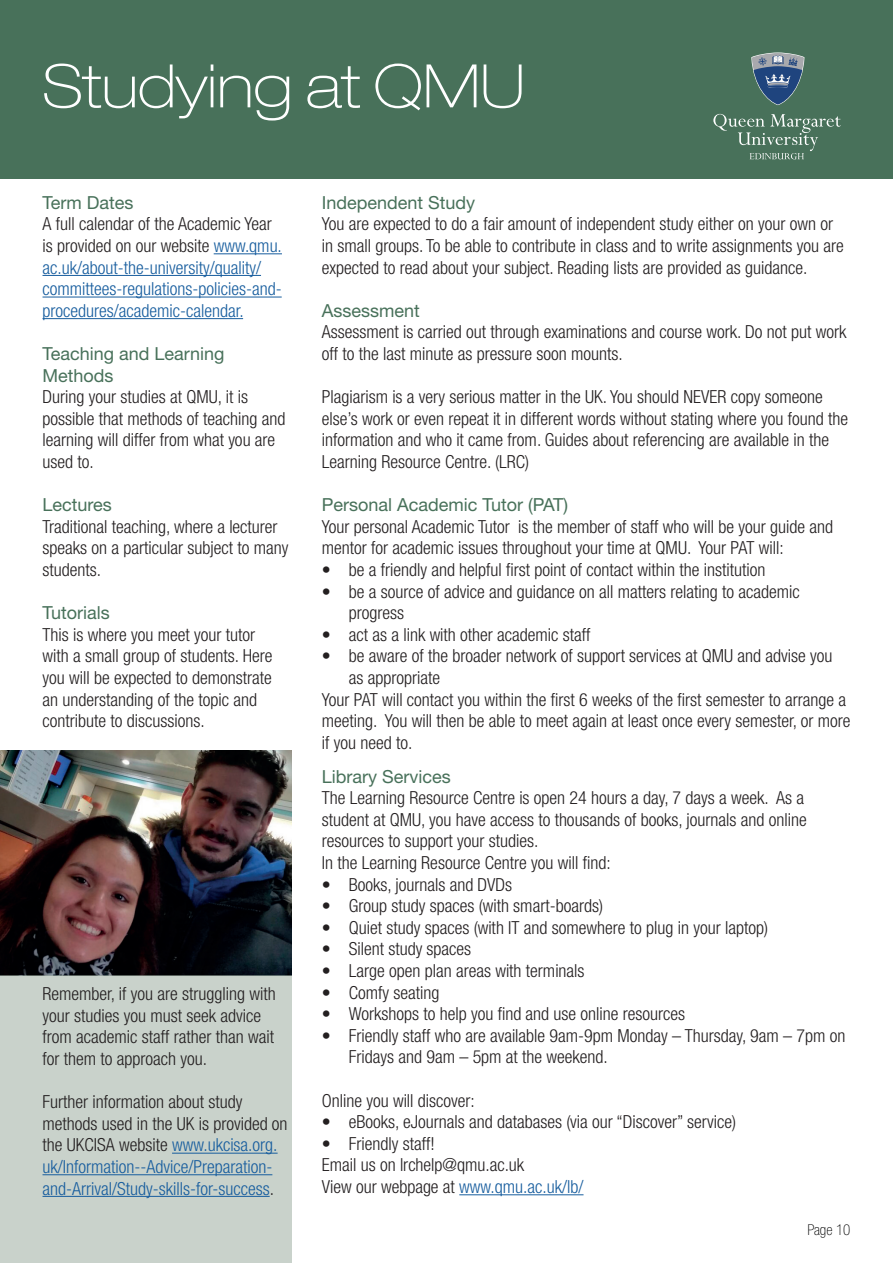
<style>
.page{position:relative;width:893px;height:1263px;background:#fff}
.page>*{position:absolute;margin:0;border:0;box-sizing:border-box;transform-origin:0 0}
.t1{font:100 expanded 60px "Helvetica Neue LT Pro";color:#fff}
.t2{font:300 condensed 18px/21.6px "Helvetica Neue LT Std";color:#231f20}
.t3{font:300 condensed 18px/21.6px "Helvetica Neue LT Std";color:#175d9e}
.t4{font:18px/21.6px "Helvetica Neue LT Std";color:#48715a}
.t5{font:100 condensed 15px "Helvetica Neue LT Std";color:#000}
.s1{color:#231f20}
.s2{color:#175d9e}
</style>
<div class="page">
<div style="left:0;top:0;width:893px;height:179px;background:#48715a"></div>
<hr style="left:214px;top:253px;width:68px;height:1px;background:#175d9e">
<hr style="left:43px;top:275px;width:218px;height:1px;background:#175d9e">
<hr style="left:43px;top:297px;width:239px;height:1px;background:#175d9e">
<hr style="left:43px;top:318px;width:200px;height:1px;background:#175d9e">
<img style="left:0;top:750px;width:292px;height:226px">
<svg style="left:751px;top:52px;width:54px;height:53px"></svg>
<svg style="left:713px;top:114px;width:128px;height:45px"></svg>
<div style="left:0;top:976px;width:292px;height:287px;background:#c9d2cb"></div>
<hr style="left:172px;top:1153px;width:106px;height:1px;background:#175d9e">
<hr style="left:43px;top:1174px;width:229px;height:1px;background:#175d9e">
<hr style="left:43px;top:1196px;width:227px;height:1px;background:#175d9e">
<hr style="left:459px;top:1194px;width:124px;height:1px;background:#175d9e">
<h1 class="t1" style="left:43px;top:50px;width:484px">Studying at QMU</h1>
<p class="t4" style="left:43px;top:191px;width:93px">Term Dates</p>
<p class="t3" style="left:43px;top:213px;width:241px"><span class="s1">A full calendar of the Academic Year is provided on our website</span> www.qmu. ac.uk/about-the-university/quality/ committees-regulations-policies-and&shy;procedures/academic-calendar.</p>
<p class="t4" style="left:43px;top:343px;width:184px">Teaching and Learning<br>Methods</p>
<p class="t2" style="left:43px;top:386px;width:244px">During your studies at QMU, it is possible that methods of teaching and learning will differ from what you are used to.</p>
<p class="t4" style="left:43px;top:494px;width:71px">Lectures</p>
<p class="t2" style="left:43px;top:515px;width:247px">Traditional teaching, where a lecturer speaks on a particular subject to many students.</p>
<p class="t4" style="left:43px;top:602px;width:69px">Tutorials</p>
<p class="t2" style="left:43px;top:623px;width:231px">This is where you meet your tutor with a small group of students. Here you will be expected to demonstrate an understanding of the topic and contribute to discussions.</p>
<p class="t2" style="left:43px;top:983px;width:235px">Remember, if you are struggling with your studies you must seek advice from academic staff rather than wait for them to approach you.</p>
<p class="t3" style="left:43px;top:1091px;width:247px"><span class="s1">Further information about study methods used in the UK is provided on the UKCISA website</span> www.ukcisa.org. uk/Information--Advice/Preparation&shy;and-Arrival/Study-skills-for-success<span class="s1">.</span></p>
<p class="t4" style="left:322px;top:191px;width:155px">Independent Study</p>
<p class="t2" style="left:322px;top:213px;width:523px">You are expected to do a fair amount of independent study either on your own or in small groups. To be able to contribute in class and to write assignments you are expected to read about your subject. Reading lists are provided as guidance.</p>
<p class="t4" style="left:322px;top:299px;width:100px">Assessment</p>
<p class="t2" style="left:322px;top:321px;width:526px">Assessment is carried out through examinations and course work. Do not put work off to the last minute as pressure soon mounts.</p>
<p class="t2" style="left:322px;top:386px;width:528px">Plagiarism is a very serious matter in the UK. You should NEVER copy someone else’s work or even repeat it in different words without stating where you found the information and who it came from. Guides about referencing are available in the Learning Resource Centre. (LRC)</p>
<p class="t4" style="left:322px;top:494px;width:248px">Personal Academic Tutor (PAT)</p>
<p class="t2" style="left:322px;top:515px;width:513px">Your personal Academic Tutor is the member of staff who will be your guide and mentor for academic issues throughout your time at QMU. Your PAT will:</p>
<p class="t2" style="left:322px;top:559px;width:445px">• be a friendly and helpful first point of contact within the institution</p>
<p class="t2" style="left:349px;top:580px;width:452px;text-indent:-27px">• be a source of advice and guidance on all matters relating to academic progress</p>
<p class="t2" style="left:322px;top:623px;width:270px">• act as a link with other academic staff</p>
<p class="t2" style="left:322px;top:645px;width:512px">• be aware of the broader network of support services at QMU and advise you</p>
<p class="t2" style="left:349px;top:667px;width:93px">as appropriate</p>
<p class="t2" style="left:322px;top:688px;width:526px">Your PAT will contact you within the first 6 weeks of the first semester to arrange a</p>
<p class="t2" style="left:322px;top:710px;width:530px">meeting. You will then be able to meet again at least once every semester, or more</p>
<p class="t2" style="left:322px;top:731px;width:92px">if you need to.</p>
<p class="t4" style="left:322px;top:765px;width:130px">Library Services</p>
<p class="t2" style="left:322px;top:787px;width:486px">The Learning Resource Centre is open 24 hours a day, 7 days a week. As a student at QMU, you have access to thousands of books, journals and online resources to support your studies.<br>In the Learning Resource Centre you will find:</p>
<p class="t2" style="left:322px;top:873px;width:192px">• Books, journals and DVDs</p>
<p class="t2" style="left:322px;top:895px;width:283px">• Group study spaces (with smart-boards)</p>
<p class="t2" style="left:322px;top:916px;width:448px">• Quiet study spaces (with IT and somewhere to plug in your laptop)</p>
<p class="t2" style="left:322px;top:938px;width:151px">• Silent study spaces</p>
<p class="t2" style="left:322px;top:960px;width:264px">• Large open plan areas with terminals</p>
<p class="t2" style="left:322px;top:981px;width:119px">• Comfy seating</p>
<p class="t2" style="left:322px;top:1003px;width:365px">• Workshops to help you find and use online resources</p>
<p class="t2" style="left:349px;top:1024px;width:498px;text-indent:-27px">• Friendly staff who are available 9am-9pm Monday – Thursday, 9am – 7pm on<br>Fridays and 9am – 5pm at the weekend.</p>
<p class="t2" style="left:322px;top:1089px;width:155px">Online you will discover:</p>
<p class="t2" style="left:322px;top:1111px;width:416px">• eBooks, eJournals and databases (via our “Discover” service)</p>
<p class="t2" style="left:322px;top:1132px;width:263px">• Friendly staff!<br>Email us on lrchelp@qmu.ac.uk<br>View our webpage at <span class="s2">www.qmu.ac.uk/lb/</span></p>
<p class="t5" style="left:807px;top:1222px;width:45px">Page 10</p>
</div>
